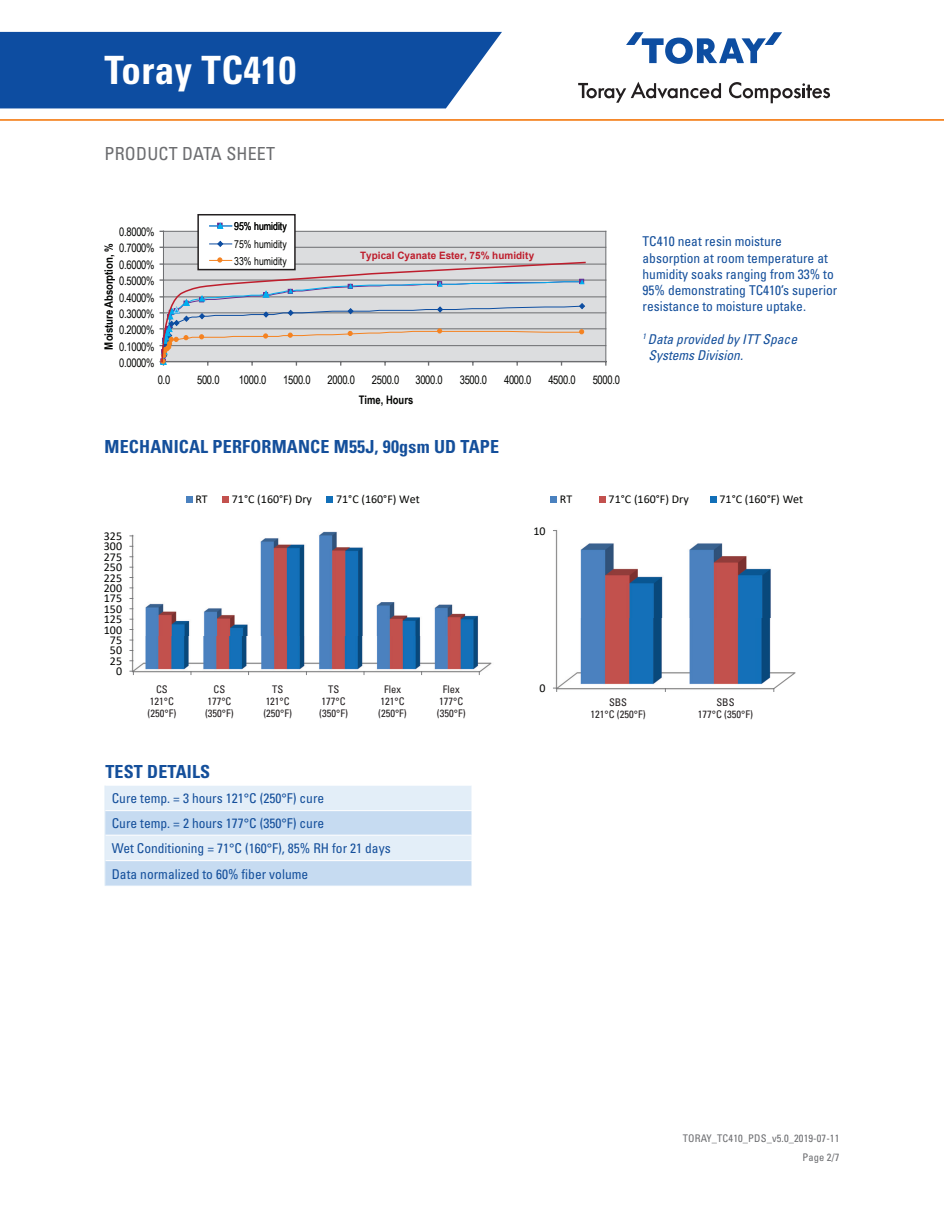
<style>
.page{position:relative;width:944px;height:1214px;background:#fff}
.page>*{position:absolute;margin:0;border:0;box-sizing:border-box;transform-origin:0 0}
.t1{font:700 condensed 39px "Univers LT Std";letter-spacing:.01em;color:#fff}
.t2{font:700 condensed 18px "Univers LT Std";letter-spacing:.01em;color:#144f9b}
.t3{font:condensed 18px "Univers";letter-spacing:.01em;color:#6c6d70}
.Cell_row{font:condensed 13.5px/16.2px "Univers";color:#144f9b}
.Cell_row-2{font:italic condensed 13.5px/16.2px "Univers";color:#144f9b}
.t4{font:12px "Calibri";color:#040503}
.t5{font:11.7px "Arial Narrow";letter-spacing:-.025em;color:#040503}
.t6{font:700 11.7px "Arial Narrow";color:#040503}
.t7{font:700 11.55px "Arial Narrow";color:#040503}
.t8{font:10.95px "Arial Narrow";color:#040503}
.t9{font:condensed 10.5px/12px "Univers";color:#231f20;text-align:center}
.t10{font:condensed 10.5px "Univers";letter-spacing:.01em;color:#6c6d70}
.t11{font:700 10.2px "Arial";letter-spacing:.005em;color:#be1d2c}
</style>
<div class="page">
<div style="left:0;top:32px;width:502px;height:76px;background:#0d4da1"></div>
<hr style="left:0;top:119px;width:944px;height:2px;background:#f58220">
<svg style="left:626px;top:32px;width:156px;height:32px"></svg>
<svg style="left:578px;top:82px;width:143px;height:21px"></svg>
<svg style="left:729px;top:82px;width:101px;height:21px"></svg>
<div style="left:163px;top:231px;width:443px;height:130px;background:#dcdddf"></div>
<hr style="left:163px;top:247px;width:443px;height:1px;background:#6c6d70">
<hr style="left:163px;top:264px;width:443px;height:1px;background:#6c6d70">
<hr style="left:163px;top:280px;width:443px;height:1px;background:#6c6d70">
<hr style="left:163px;top:296px;width:443px;height:1px;background:#6c6d70">
<hr style="left:163px;top:312px;width:443px;height:1px;background:#6c6d70">
<hr style="left:163px;top:328px;width:443px;height:1px;background:#6c6d70">
<hr style="left:163px;top:345px;width:443px;height:1px;background:#6c6d70">
<hr style="left:163px;top:231px;width:443px;height:1px;background:#6c6d70">
<hr style="left:163px;top:231px;width:1px;height:130px;background:#6c6d70">
<hr style="left:605px;top:231px;width:1px;height:130px;background:#6c6d70">
<hr style="left:163px;top:361px;width:443px;height:1px;background:#6c6d70">
<div style="left:198px;top:199px;width:97px;height:71px;background:#fff"></div>
<div style="left:197px;top:214px;width:99px;height:56px;border:2px solid #231f20"></div>
<svg style="left:210px;top:240px;width:22px;height:7px"></svg>
<svg style="left:210px;top:222px;width:22px;height:7px"></svg>
<svg style="left:159px;top:257px;width:428px;height:108px"></svg>
<img style="left:131px;top:531px;width:361px;height:142px">
<svg style="left:129px;top:670px;width:5px;height:5px"></svg>
<div style="left:186px;top:497px;width:7px;height:6px;background:#4a81bf"></div>
<div style="left:222px;top:497px;width:7px;height:6px;background:#c3514e"></div>
<div style="left:326px;top:497px;width:7px;height:6px;background:#116fb8"></div>
<img style="left:555px;top:530px;width:241px;height:160px">
<svg style="left:553px;top:687px;width:4px;height:5px"></svg>
<div style="left:550px;top:496px;width:7px;height:7px;background:#4a81bf"></div>
<div style="left:599px;top:496px;width:7px;height:7px;background:#c3514e"></div>
<div style="left:710px;top:496px;width:6px;height:7px;background:#116fb8"></div>
<svg style="left:105px;top:785px;width:367px;height:101px;background:#d6e5f4"></svg>
<h1 class="t1" style="left:105px;top:46px;width:193px">Toray TC410</h1>
<h2 class="t3" style="left:105px;top:142px;width:172px">PRODUCT DATA SHEET</h2>
<p class="t8" style="left:234px;top:218px;width:54px">95% humidity</p>
<p class="t8" style="left:234px;top:253px;width:54px">33% humidity</p>
<p class="t5" style="left:119px;top:224px;width:37px">0.8000%</p>
<p class="t7" style="left:100px;top:350px;width:108px;rotate:-90deg">Moisture Absorption, %</p>
<p class="t8" style="left:234px;top:236px;width:54px">75% humidity</p>
<p class="t5" style="left:119px;top:240px;width:37px">0.7000%</p>
<p class="t5" style="left:119px;top:256px;width:37px">0.6000%</p>
<p class="t5" style="left:119px;top:272px;width:37px">0.5000%</p>
<p class="t5" style="left:119px;top:289px;width:37px">0.4000%</p>
<p class="t5" style="left:119px;top:305px;width:37px">0.3000%</p>
<p class="t5" style="left:119px;top:321px;width:37px">0.2000%</p>
<p class="t5" style="left:119px;top:338px;width:37px">0.1000%</p>
<p class="t5" style="left:119px;top:354px;width:37px">0.0000%</p>
<p class="t11" style="left:360px;top:248px;width:176px">Typical Cyanate Ester, 75% humidity</p>
<p class="t5" style="left:158px;top:371px;width:14px">0.0</p>
<p class="t5" style="left:197px;top:371px;width:24px">500.0</p>
<p class="t5" style="left:239px;top:371px;width:29px">1000.0</p>
<p class="t5" style="left:283px;top:371px;width:29px">1500.0</p>
<p class="t5" style="left:327px;top:371px;width:29px">2000.0</p>
<p class="t5" style="left:372px;top:371px;width:29px">2500.0</p>
<p class="t5" style="left:415px;top:371px;width:29px">3000.0</p>
<p class="t5" style="left:460px;top:371px;width:29px">3500.0</p>
<p class="t5" style="left:504px;top:371px;width:29px">4000.0</p>
<p class="t5" style="left:548px;top:371px;width:29px">4500.0</p>
<p class="t5" style="left:592px;top:371px;width:29px">5000.0</p>
<p class="t6" style="left:359px;top:391px;width:56px">Time, Hours</p>
<h1 class="t2" style="left:105px;top:435px;width:396px">MECHANICAL PERFORMANCE M55J, 90gsm UD TAPE</h1>
<p class="Cell_row" style="left:642px;top:233px;width:196px">TC410 neat resin moisture absorption at room temperature at humidity soaks ranging from 33% to<br>95% demonstrating TC410’s superior resistance to moisture uptake.</p>
<p class="Cell_row-2" style="left:648px;top:330px;width:150px;text-indent:-6px"><sup>1</sup> Data provided by ITT Space<br>Systems Division.</p>
<p class="t4" style="left:104px;top:527px;width:20px">325</p>
<p class="t4" style="left:104px;top:538px;width:20px">300</p>
<p class="t4" style="left:104px;top:548px;width:20px">275</p>
<p class="t4" style="left:104px;top:559px;width:20px">250</p>
<p class="t4" style="left:104px;top:569px;width:20px">225</p>
<p class="t4" style="left:104px;top:579px;width:20px">200</p>
<p class="t4" style="left:104px;top:590px;width:20px">175</p>
<p class="t4" style="left:104px;top:600px;width:20px">150</p>
<p class="t4" style="left:104px;top:611px;width:20px">125</p>
<p class="t4" style="left:104px;top:621px;width:20px">100</p>
<p class="t4" style="left:110px;top:631px;width:14px">75</p>
<p class="t4" style="left:110px;top:642px;width:14px">50</p>
<p class="t4" style="left:110px;top:652px;width:14px">25</p>
<p class="t4" style="left:116px;top:663px;width:8px">0</p>
<p class="t4" style="left:195px;top:491px;width:14px">RT</p>
<p class="t4" style="left:232px;top:491px;width:82px">71°C (160°F) Dry</p>
<p class="t4" style="left:336px;top:491px;width:85px">71°C (160°F) Wet</p>
<p class="t4" style="left:533px;top:522px;width:14px">10</p>
<p class="t4" style="left:560px;top:491px;width:14px">RT</p>
<p class="t4" style="left:608px;top:491px;width:82px">71°C (160°F) Dry</p>
<p class="t4" style="left:719px;top:491px;width:85px">71°C (160°F) Wet</p>
<p class="t9" style="left:148px;top:682px;width:30px">CS<br>121°C (250°F)</p>
<p class="t9" style="left:205px;top:682px;width:30px">CS<br>177°C (350°F)</p>
<p class="t9" style="left:263px;top:682px;width:30px">TS<br>121°C (250°F)</p>
<p class="t9" style="left:319px;top:682px;width:30px">TS<br>177°C (350°F)</p>
<p class="t9" style="left:378px;top:682px;width:30px">Flex<br>121°C (250°F)</p>
<p class="t9" style="left:437px;top:682px;width:30px">Flex<br>177°C (350°F)</p>
<p class="t4" style="left:539px;top:680px;width:8px">0</p>
<p class="t9" style="left:590px;top:696px;width:57px">SBS<br>121°C (250°F)</p>
<p class="t9" style="left:698px;top:696px;width:57px">SBS<br>177°C (350°F)</p>
<h1 class="t2" style="left:105px;top:761px;width:106px">TEST DETAILS</h1>
<p class="Cell_row" style="left:112px;top:790px;width:214px">Cure temp. = 3 hours 121°C (250°F) cure</p>
<p class="Cell_row" style="left:112px;top:815px;width:214px">Cure temp. = 2 hours 177°C (350°F) cure</p>
<p class="Cell_row" style="left:112px;top:840px;width:280px">Wet Conditioning = 71°C (160°F), 85% RH for 21 days</p>
<p class="Cell_row" style="left:112px;top:865px;width:198px">Data normalized to 60% fiber volume</p>
<p class="t10" style="left:682px;top:1131px;width:158px">TORAY_TC410_PDS_v5.0_2019-07-11</p>
<p class="t10" style="left:802px;top:1150px;width:38px">Page 2/7</p>
</div>
